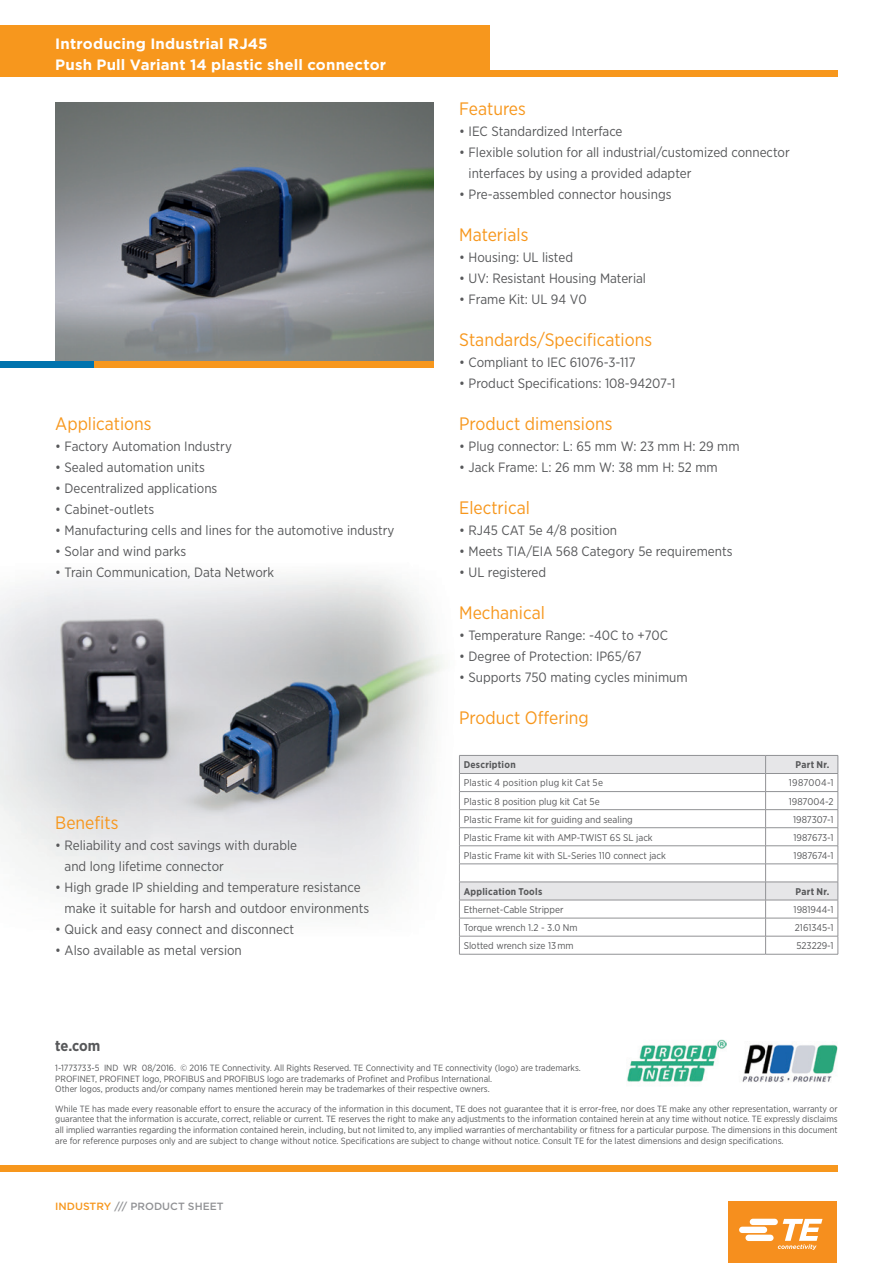
<style>
.page{position:relative;width:893px;height:1263px;background:#fff}
.page>*{position:absolute;margin:0;border:0;box-sizing:border-box;transform-origin:0 0}
.t1{font:18px "Gotham Narrow";color:#f7971d}
.t2{font:700 15px/21px "Gotham";letter-spacing:.01em;color:#fff}
.t3{font:700 15px "Gotham Narrow";color:#57585a}
.t4{font:13.5px/21px "Gotham Narrow";color:#57585a}
.t5{font:500 10.5px "Gotham";color:#919295}
.t6{font:9.75px "Gotham Narrow";color:#57585a}
.t7{font:700 9.75px "Gotham Narrow";letter-spacing:.025em;color:#57585a}
.t8{font:9.75px "Gotham Narrow";letter-spacing:.02em;color:#57585a}
.t9{font:9.75px "Gotham Narrow";letter-spacing:.03em;color:#57585a}
.t10{font:9px/10.8px "Gotham Narrow";color:#57585a}
.s1{color:#f7971d}
</style>
<div class="page">
<img style="left:0;top:574px;width:445px;height:336px">
<img style="left:55px;top:102px;width:379px;height:259px">
<div style="left:94px;top:361px;width:340px;height:7px;background:#f7971d"></div>
<div style="left:0;top:361px;width:94px;height:7px;background:#0073ae"></div>
<div style="left:0;top:26px;width:489px;height:51px;background:#f7971d"></div>
<div style="left:0;top:70px;width:838px;height:7px;background:#f7971d"></div>
<div style="left:460px;top:756px;width:378px;height:17px;background:#e6e6e8"></div>
<svg style="left:460px;top:774px;width:378px;height:180px"></svg>
<hr style="left:459px;top:755px;width:307px;height:1px;background:#919295">
<hr style="left:766px;top:755px;width:72px;height:1px;background:#919295">
<hr style="left:459px;top:773px;width:307px;height:1px;background:#919295">
<hr style="left:766px;top:773px;width:72px;height:1px;background:#919295">
<hr style="left:459px;top:791px;width:307px;height:1px;background:#919295">
<hr style="left:766px;top:791px;width:72px;height:1px;background:#919295">
<hr style="left:459px;top:809px;width:307px;height:1px;background:#919295">
<hr style="left:766px;top:809px;width:72px;height:1px;background:#919295">
<hr style="left:459px;top:827px;width:307px;height:1px;background:#919295">
<hr style="left:766px;top:827px;width:72px;height:1px;background:#919295">
<hr style="left:459px;top:845px;width:307px;height:1px;background:#919295">
<hr style="left:766px;top:845px;width:72px;height:1px;background:#919295">
<hr style="left:459px;top:864px;width:307px;height:1px;background:#919295">
<hr style="left:766px;top:864px;width:72px;height:1px;background:#919295">
<hr style="left:459px;top:882px;width:307px;height:1px;background:#919295">
<hr style="left:766px;top:882px;width:72px;height:1px;background:#919295">
<hr style="left:459px;top:900px;width:307px;height:1px;background:#919295">
<hr style="left:766px;top:900px;width:72px;height:1px;background:#919295">
<hr style="left:459px;top:918px;width:307px;height:1px;background:#919295">
<hr style="left:766px;top:918px;width:72px;height:1px;background:#919295">
<hr style="left:459px;top:936px;width:307px;height:1px;background:#919295">
<svg style="left:459px;top:756px;width:1px;height:198px"></svg>
<hr style="left:766px;top:936px;width:72px;height:1px;background:#919295">
<svg style="left:765px;top:756px;width:1px;height:198px"></svg>
<svg style="left:838px;top:756px;width:1px;height:198px"></svg>
<hr style="left:459px;top:954px;width:307px;height:1px;background:#919295">
<hr style="left:766px;top:954px;width:72px;height:1px;background:#919295">
<img style="left:742px;top:1043px;width:96px;height:39px">
<img style="left:627px;top:1039px;width:100px;height:43px">
<div style="left:0;top:1165px;width:838px;height:6px;background:#f7971d"></div>
<div style="left:729px;top:1201px;width:108px;height:62px;background:#f68f1e"></div>
<svg style="left:739px;top:1219px;width:83px;height:31px"></svg>
<h2 class="t2" style="left:55px;top:33px;width:332px">Introducing Industrial RJ45<br>Push Pull Variant 14 plastic shell connector</h2>
<h1 class="t1" style="left:55px;top:412px;width:98px">Applications</h1>
<h3 class="t4" style="left:55px;top:435px;width:178px">• Factory Automation Industry</h3>
<h3 class="t4" style="left:55px;top:456px;width:151px">• Sealed automation units</h3>
<h3 class="t4" style="left:55px;top:477px;width:164px">• Decentralized applications</h3>
<h3 class="t4" style="left:55px;top:498px;width:100px">• Cabinet-outlets</h3>
<h3 class="t4" style="left:55px;top:519px;width:341px">• Manufacturing cells and lines for the automotive industry</h3>
<h3 class="t4" style="left:55px;top:540px;width:133px">• Solar and wind parks</h3>
<h3 class="t4" style="left:55px;top:561px;width:220px">• Train Communication, Data Network</h3>
<h1 class="t1" style="left:55px;top:811px;width:65px">Benefits</h1>
<h3 class="t4" style="left:65px;top:834px;width:234px;text-indent:-9px">• Reliability and cost savings with durable and long lifetime connector</h3>
<h3 class="t4" style="left:65px;top:876px;width:306px;text-indent:-9px">• High grade IP shielding and temperature resistance make it suitable for harsh and outdoor environments</h3>
<h3 class="t4" style="left:55px;top:918px;width:240px">• Quick and easy connect and disconnect</h3>
<h3 class="t4" style="left:55px;top:939px;width:188px">• Also available as metal version</h3>
<h1 class="t1" style="left:459px;top:97px;width:68px">Features</h1>
<h3 class="t4" style="left:459px;top:120px;width:165px">• IEC Standardized Interface</h3>
<h3 class="t4" style="left:469px;top:141px;width:323px;text-indent:-9px">• Flexible solution for all industrial/customized connector interfaces by using a provided adapter</h3>
<h3 class="t4" style="left:459px;top:183px;width:214px">• Pre-assembled connector housings</h3>
<h1 class="t1" style="left:459px;top:223px;width:71px">Materials</h1>
<h3 class="t4" style="left:459px;top:246px;width:115px">• Housing: UL listed</h3>
<h3 class="t4" style="left:459px;top:267px;width:188px">• UV: Resistant Housing Material</h3>
<h3 class="t4" style="left:459px;top:288px;width:129px">• Frame Kit: UL 94 V0</h3>
<h1 class="t1" style="left:459px;top:328px;width:194px">Standards/Specifications</h1>
<h3 class="t4" style="left:459px;top:351px;width:178px">• Compliant to IEC 61076-3-117</h3>
<h3 class="t4" style="left:459px;top:372px;width:218px">• Product Specifications: 108-94207-1</h3>
<h1 class="t1" style="left:459px;top:412px;width:155px">Product dimensions</h1>
<h3 class="t4" style="left:459px;top:435px;width:282px">• Plug connector: L: 65 mm W: 23 mm H: 29 mm</h3>
<h3 class="t4" style="left:459px;top:456px;width:260px">• Jack Frame: L: 26 mm W: 38 mm H: 52 mm</h3>
<h1 class="t1" style="left:459px;top:496px;width:72px">Electrical</h1>
<h3 class="t4" style="left:459px;top:519px;width:159px">• RJ45 CAT 5e 4/8 position</h3>
<h3 class="t4" style="left:459px;top:540px;width:275px">• Meets TIA/EIA 568 Category 5e requirements</h3>
<h3 class="t4" style="left:459px;top:561px;width:89px">• UL registered</h3>
<h1 class="t1" style="left:459px;top:601px;width:87px">Mechanical</h1>
<h3 class="t4" style="left:459px;top:624px;width:210px">• Temperature Range: -40C to +70C</h3>
<h3 class="t4" style="left:459px;top:645px;width:184px">• Degree of Protection: IP65/67</h3>
<h3 class="t4" style="left:459px;top:666px;width:230px">• Supports 750 mating cycles minimum</h3>
<h1 class="t1" style="left:459px;top:706px;width:131px">Product Offering</h1>
<p class="t7" style="left:464px;top:759px;width:53px">Description</p>
<p class="t7" style="left:796px;top:759px;width:35px">Part Nr.</p>
<p class="t8" style="left:464px;top:777px;width:141px">Plastic 4 position plug kit Cat 5e</p>
<p class="t9" style="left:789px;top:777px;width:46px">1987004-1</p>
<p class="t6" style="left:464px;top:795px;width:138px">Plastic 8 position plug kit Cat 5e</p>
<p class="t6" style="left:789px;top:795px;width:46px">1987004-2</p>
<p class="t6" style="left:464px;top:813px;width:171px">Plastic Frame kit for guiding and sealing</p>
<p class="t6" style="left:793px;top:813px;width:42px">1987307-1</p>
<p class="t6" style="left:464px;top:831px;width:191px">Plastic Frame kit with AMP-TWIST 6S SL jack</p>
<p class="t6" style="left:793px;top:831px;width:42px">1987673-1</p>
<p class="t6" style="left:464px;top:849px;width:204px">Plastic Frame kit with SL-Series 110 connect jack</p>
<p class="t6" style="left:794px;top:849px;width:42px">1987674-1</p>
<p class="t7" style="left:464px;top:885px;width:80px">Application Tools</p>
<p class="t7" style="left:796px;top:885px;width:35px">Part Nr.</p>
<p class="t6" style="left:464px;top:903px;width:101px">Ethernet-Cable Stripper</p>
<p class="t6" style="left:794px;top:903px;width:42px">1981944-1</p>
<p class="t6" style="left:464px;top:921px;width:115px">Torque wrench 1.2 - 3.0 Nm</p>
<p class="t6" style="left:795px;top:921px;width:40px">2161345-1</p>
<p class="t6" style="left:464px;top:939px;width:111px">Slotted wrench size 13 mm</p>
<p class="t6" style="left:796px;top:939px;width:39px">523229-1</p>
<h2 class="t3" style="left:55px;top:1036px;width:47px">te.com</h2>
<p class="t10" style="left:55px;top:1062px;width:527px">1-1773733-5 IND WR 08/2016. © 2016 TE Connectivity. All Rights Reserved. TE Connectivity and TE connectivity (logo) are trademarks.<br>PROFINET, PROFINET logo, PROFIBUS and PROFIBUS logo are trademarks of Profinet and Profibus International.<br>Other logos, products and/or company names mentioned herein may be trademarkes of their respective owners.</p>
<p class="t10" style="left:55px;top:1103px;width:784px;text-align:justify">While TE has made every reasonable effort to ensure the accuracy of the information in this document, TE does not guarantee that it is error-free, nor does TE make any other representation, warranty or guarantee that the information is accurate, correct, reliable or current. TE reserves the right to make any adjustments to the information contained herein at any time without notice. TE expressly disclaims all implied warranties regarding the information contained herein, including, but not limited to, any implied warranties of merchantability or fitness for a particular purpose. The dimensions in this document are for reference purposes only and are subject to change without notice. Specifications are subject to change without notice. Consult TE for the latest dimensions and design specifications.</p>
<p class="t5" style="left:55px;top:1199px;width:170px"><span class="s1">INDUSTRY</span> /// PRODUCT SHEET</p>
</div>
